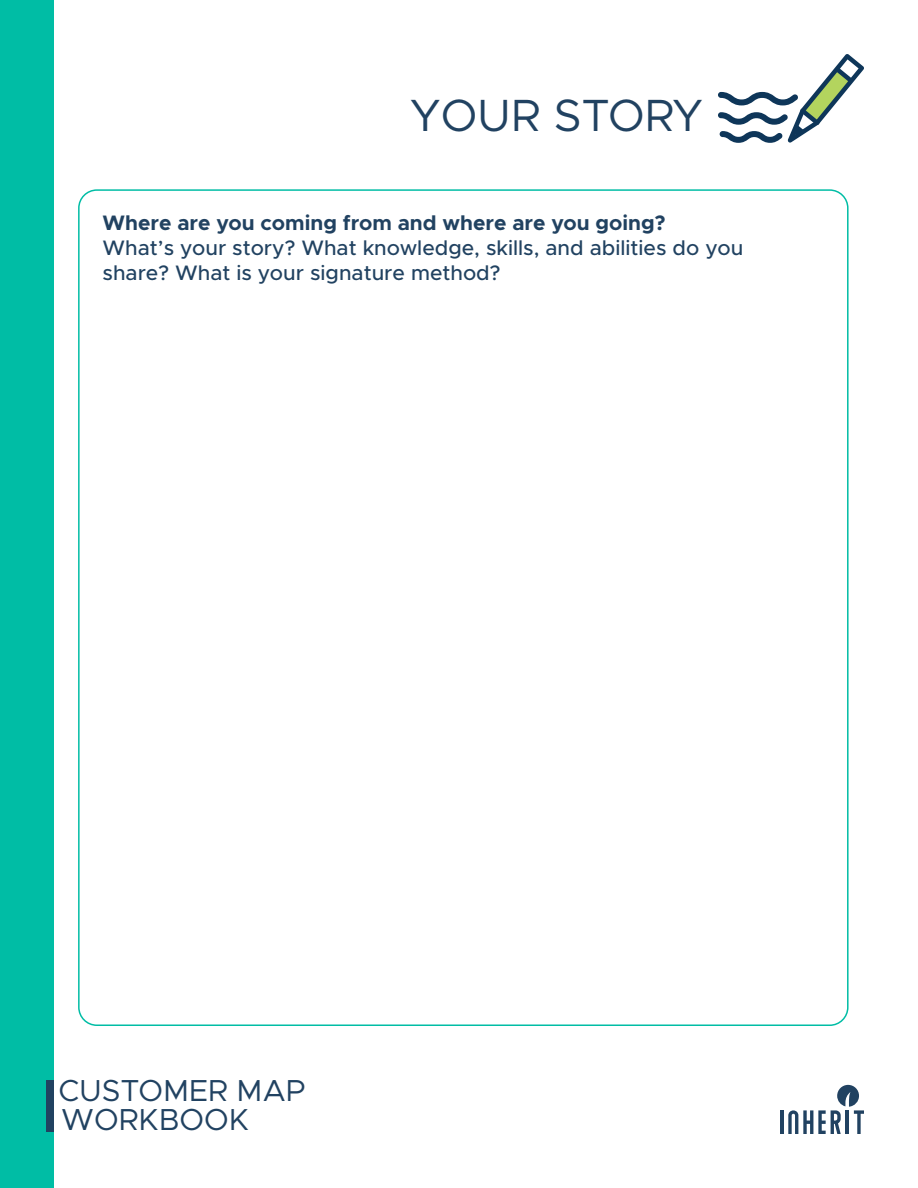
<style>
.page{position:relative;width:918px;height:1188px;background:#fff}
.page>*{position:absolute;margin:0;border:0;box-sizing:border-box;transform-origin:0 0}
.t1{font:45.3px "Metropolis";color:#214261}
.t2{font:30.45px/29.5px "Metropolis";color:#214261}
.t3{font:500 21px/25.2px "Metropolis";color:#214261}
.t4{font:700 21px "Metropolis";color:#214261}
</style>
<div class="page">
<div style="left:0;top:0;width:54px;height:1188px;background:#00bda5"></div>
<svg style="left:718px;top:54px;width:146px;height:89px"></svg>
<div style="left:46px;top:1080px;width:8px;height:52px;background:#214261"></div>
<hr style="left:780px;top:1110px;width:3px;height:24px;background:#214261">
<svg style="left:788px;top:1085px;width:76px;height:49px"></svg>
<h1 class="t1" style="left:410px;top:87px;width:294px">YOUR STORY</h1>
<p class="t4" style="left:103px;top:209px;width:564px">Where are you coming from and where are you going?</p>
<p class="t3" style="left:103px;top:235px;width:642px">What’s your story? What knowledge, skills, and abilities do you share? What is your signature method?</p>
<h2 class="t2" style="left:58px;top:1076px;width:248px">CUSTOMER MAP<br>WORKBOOK</h2>
</div>
